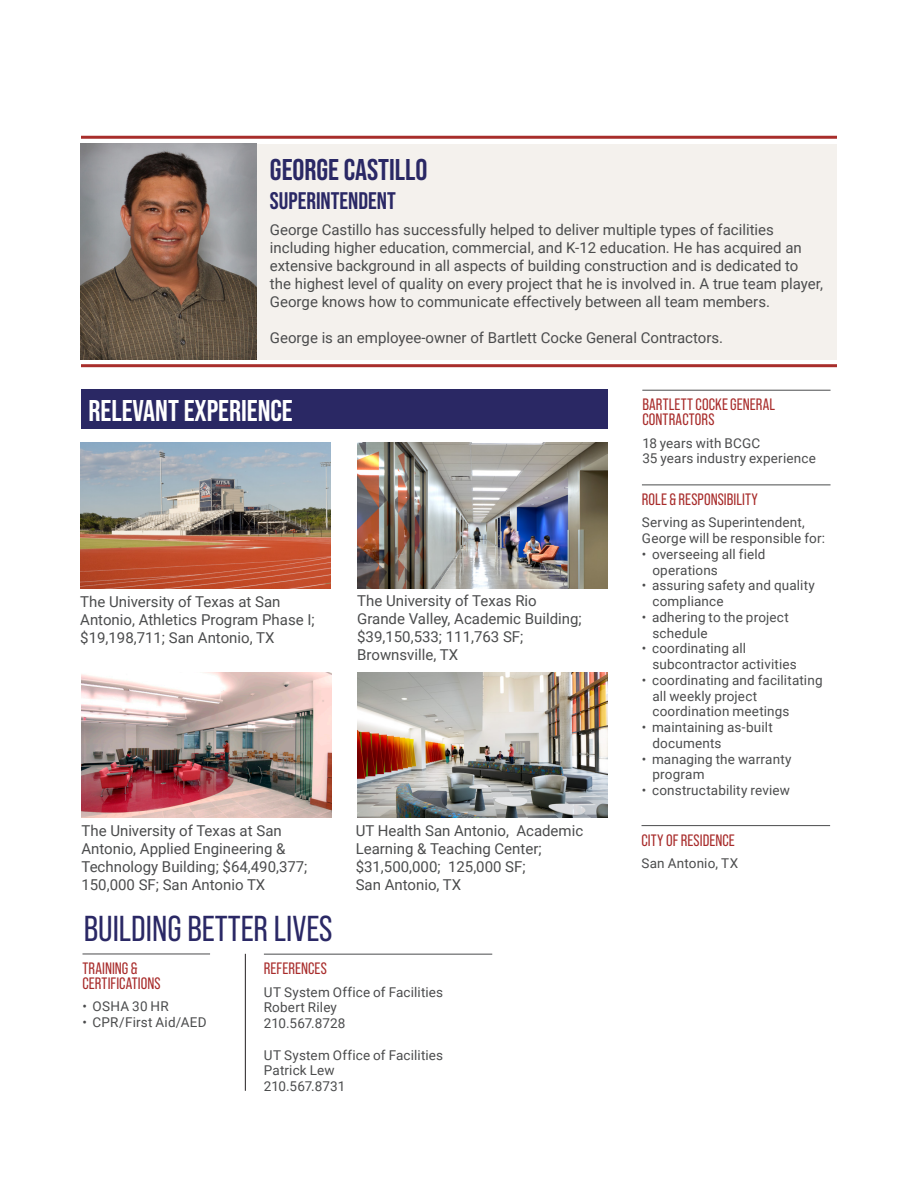
<style>
.page{position:relative;width:918px;height:1188px;background:#fff}
.page>*{position:absolute;margin:0;border:0;box-sizing:border-box;transform-origin:0 0}
.Tagline{font:36px "Bebas Neue Pro";color:#2a2865}
.Relevant_Experience{font:700 30px "Bebas Neue Pro";color:#fff}
.Resume_Name{font:700 30px "Bebas Neue Pro";color:#2a2865}
.Resume_Title{font:700 24px "Bebas Neue Pro";color:#2a2865}
.Sidebar_and_Bottom_H{font:16.5px/15px "Bebas Neue Pro";letter-spacing:.01em;color:#a82c2b}
.Resume_Bio___Project{font:15px/18px "Roboto";color:#4b4c4d}
.Sidebar_Text{font:13.5px/15.8px "Roboto";letter-spacing:.01em;color:#4b4c4d}
</style>
<div class="page">
<hr style="left:642px;top:390px;width:189px;height:1px;background:#4b4c4d">
<div style="left:81px;top:389px;width:527px;height:40px;background:#2a2864"></div>
<hr style="left:245px;top:954px;width:1px;height:137px;background:#231f20">
<hr style="left:264px;top:954px;width:228px;height:1px;background:#4b4c4d">
<hr style="left:82px;top:954px;width:128px;height:1px;background:#4b4c4d">
<div style="left:81px;top:144px;width:756px;height:216px;background:#f4f1ed"></div>
<img style="left:81px;top:144px;width:175px;height:216px">
<hr style="left:81px;top:136px;width:756px;height:3px;background:#a82e2b">
<hr style="left:81px;top:364px;width:756px;height:3px;background:#a82e2b">
<img style="left:81px;top:672px;width:250px;height:146px">
<img style="left:81px;top:443px;width:250px;height:145px">
<img style="left:358px;top:443px;width:250px;height:145px">
<hr style="left:642px;top:485px;width:189px;height:1px;background:#4b4c4d">
<hr style="left:642px;top:825px;width:188px;height:1px;background:#4b4c4d">
<img style="left:358px;top:672px;width:250px;height:146px">
<p class="Resume_Name" style="left:270px;top:152px;width:159px">GEORGE CASTILLO</p>
<p class="Resume_Title" style="left:270px;top:186px;width:127px">SUPERINTENDENT</p>
<p class="Resume_Bio___Project" style="left:270px;top:220px;width:555px">George Castillo has successfully helped to deliver multiple types of facilities including higher education, commercial, and K-12 education. He has acquired an extensive background in all aspects of building construction and is dedicated to the highest level of quality on every project that he is involved in. A true team player, George knows how to communicate effectively between all team members.</p>
<p class="Resume_Bio___Project" style="left:270px;top:328px;width:455px">George is an employee-owner of Bartlett Cocke General Contractors.</p>
<p class="Relevant_Experience" style="left:89px;top:394px;width:206px">RELEVANT EXPERIENCE</p>
<p class="Resume_Bio___Project" style="left:80px;top:592px;width:236px">The University of Texas at San<br>Antonio, Athletics Program Phase I; $19,198,711; San Antonio, TX</p>
<p class="Resume_Bio___Project" style="left:357px;top:591px;width:226px">The University of Texas Rio<br>Grande Valley, Academic Building; $39,150,533; 111,763 SF;</p>
<p class="Resume_Bio___Project" style="left:357px;top:645px;width:102px">Brownsville, TX</p>
<p class="Resume_Bio___Project" style="left:81px;top:821px;width:228px">The University of Texas at San<br>Antonio, Applied Engineering &amp;<br>Technology Building; $64,490,377;<br>150,000 SF; San Antonio TX</p>
<p class="Tagline" style="left:84px;top:908px;width:250px">BUILDING BETTER LIVES</p>
<p class="Resume_Bio___Project" style="left:356px;top:821px;width:229px">UT Health San Antonio, Academic<br>Learning &amp; Teaching Center; $31,500,000; 125,000 SF;</p>
<p class="Resume_Bio___Project" style="left:356px;top:875px;width:107px">San Antonio, TX</p>
<p class="Sidebar_and_Bottom_H" style="left:82px;top:961px;width:80px">TRAINING &amp;<br>CERTIFICATIONS</p>
<p class="Sidebar_Text" style="left:82px;top:998px;width:88px">• OSHA 30 HR</p>
<p class="Sidebar_Text" style="left:82px;top:1014px;width:126px">• CPR/First Aid/AED</p>
<p class="Sidebar_and_Bottom_H" style="left:264px;top:961px;width:64px">REFERENCES</p>
<p class="Sidebar_Text" style="left:264px;top:983px;width:181px">UT System Office of Facilities</p>
<p class="Sidebar_Text" style="left:264px;top:999px;width:75px">Robert Riley</p>
<p class="Sidebar_Text" style="left:264px;top:1015px;width:83px">210.567.8728</p>
<p class="Sidebar_Text" style="left:264px;top:1046px;width:181px">UT System Office of Facilities</p>
<p class="Sidebar_Text" style="left:264px;top:1062px;width:72px">Patrick Lew</p>
<p class="Sidebar_Text" style="left:264px;top:1078px;width:83px">210.567.8731</p>
<p class="Sidebar_and_Bottom_H" style="left:642px;top:397px;width:134px">BARTLETT COCKE GENERAL<br>CONTRACTORS</p>
<p class="Sidebar_Text" style="left:642px;top:434px;width:119px">18 years with BCGC</p>
<p class="Sidebar_Text" style="left:642px;top:450px;width:175px">35 years industry experience</p>
<p class="Sidebar_and_Bottom_H" style="left:642px;top:492px;width:118px">ROLE &amp; RESPONSIBILITY</p>
<p class="Sidebar_Text" style="left:642px;top:514px;width:185px">Serving as Superintendent,<br>George will be responsible for:</p>
<p class="Sidebar_Text" style="left:652px;top:546px;width:115px;text-indent:-10px">• overseeing all field operations</p>
<p class="Sidebar_Text" style="left:652px;top:577px;width:164px;text-indent:-10px">• assuring safety and quality compliance</p>
<p class="Sidebar_Text" style="left:652px;top:609px;width:138px;text-indent:-10px">• adhering to the project schedule</p>
<p class="Sidebar_Text" style="left:652px;top:640px;width:146px;text-indent:-10px">• coordinating all subcontractor activities</p>
<p class="Sidebar_Text" style="left:652px;top:672px;width:172px;text-indent:-10px">• coordinating and facilitating all weekly project coordination meetings</p>
<p class="Sidebar_Text" style="left:652px;top:719px;width:122px;text-indent:-10px">• maintaining as-built documents</p>
<p class="Sidebar_Text" style="left:652px;top:750px;width:141px;text-indent:-10px">• managing the warranty program</p>
<p class="Sidebar_Text" style="left:642px;top:782px;width:149px">• constructability review</p>
<p class="Sidebar_and_Bottom_H" style="left:642px;top:832px;width:95px">CITY OF RESIDENCE</p>
<p class="Sidebar_Text" style="left:642px;top:855px;width:98px">San Antonio, TX</p>
</div>
